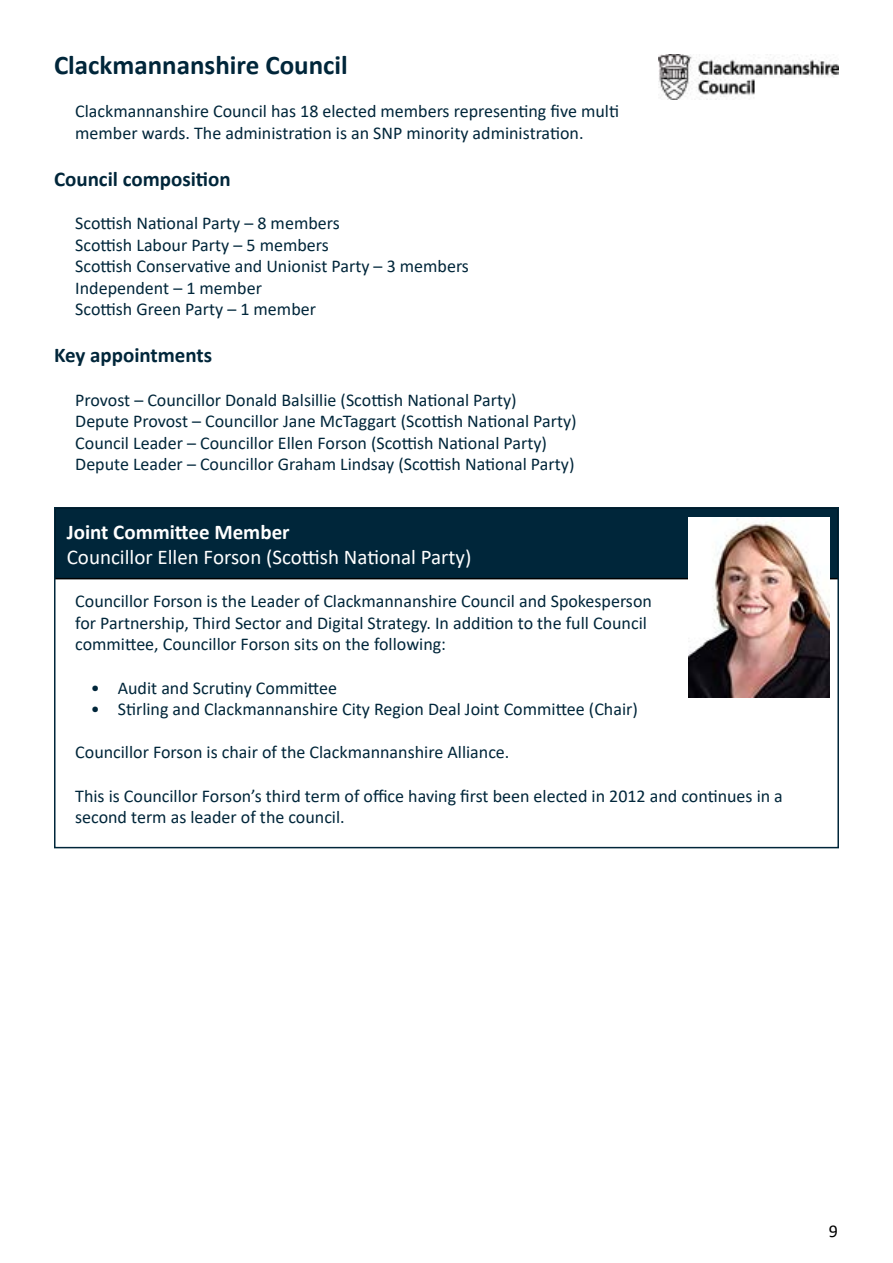
<style>
.page{position:relative;width:893px;height:1263px;background:#fff}
.page>*{position:absolute;margin:0;border:0;box-sizing:border-box;transform-origin:0 0}
.t1{font:700 27px "Calibri";color:#00263a}
.t2{font:21px "Calibri";color:#fff}
.t3{font:700 21px "Calibri";color:#00263a}
.t4{font:700 21px "Calibri";color:#fff}
.t5{font:18px/21.6px "Calibri";color:#00263a}
.t6{font:18px "Calibri";color:#000}
</style>
<div class="page">
<div style="left:55px;top:508px;width:783px;height:71px;background:#00263a"></div>
<div style="left:54px;top:507px;width:785px;height:72px;border:2px solid #000"></div>
<div style="left:54px;top:507px;width:785px;height:341px;border:2px solid #00263a"></div>
<img style="left:688px;top:518px;width:141px;height:180px">
<img style="left:659px;top:54px;width:180px;height:45px">
<h1 class="t1" style="left:54px;top:46px;width:295px">Clackmannanshire Council</h1>
<p class="t5" style="left:75px;top:100px;width:545px">Clackmannanshire Council has 18 elected members representing five multi member wards. The administration is an SNP minority administration.</p>
<p class="t3" style="left:54px;top:164px;width:178px">Council composition</p>
<p class="t5" style="left:75px;top:212px;width:395px">Scottish National Party – 8 members<br>Scottish Labour Party – 5 members<br>Scottish Conservative and Unionist Party – 3 members Independent – 1 member<br>Scottish Green Party – 1 member</p>
<p class="t3" style="left:54px;top:340px;width:160px">Key appointments</p>
<p class="t5" style="left:75px;top:388px;width:503px">Provost – Councillor Donald Balsillie (Scottish National Party)<br>Depute Provost – Councillor Jane McTaggart (Scottish National Party)<br>Council Leader – Councillor Ellen Forson (Scottish National Party)<br>Depute Leader – Councillor Graham Lindsay (Scottish National Party)</p>
<p class="t4" style="left:67px;top:517px;width:224px">Joint Committee Member</p>
<p class="t2" style="left:67px;top:542px;width:406px">Councillor Ellen Forson (Scottish National Party)</p>
<p class="t5" style="left:75px;top:590px;width:578px">Councillor Forson is the Leader of Clackmannanshire Council and Spokesperson for Partnership, Third Sector and Digital Strategy. In addition to the full Council committee, Councillor Forson sits on the following:</p>
<p class="t5" style="left:91px;top:676px;width:248px">• Audit and Scrutiny Committee</p>
<p class="t5" style="left:91px;top:698px;width:549px">• Stirling and Clackmannanshire City Region Deal Joint Committee (Chair)</p>
<p class="t5" style="left:75px;top:741px;width:436px">Councillor Forson is chair of the Clackmannanshire Alliance.</p>
<p class="t5" style="left:75px;top:784px;width:709px">This is Councillor Forson’s third term of office having first been elected in 2012 and continues in a second term as leader of the council.</p>
<p class="t6" style="left:829px;top:1218px;width:11px">9</p>
</div>
